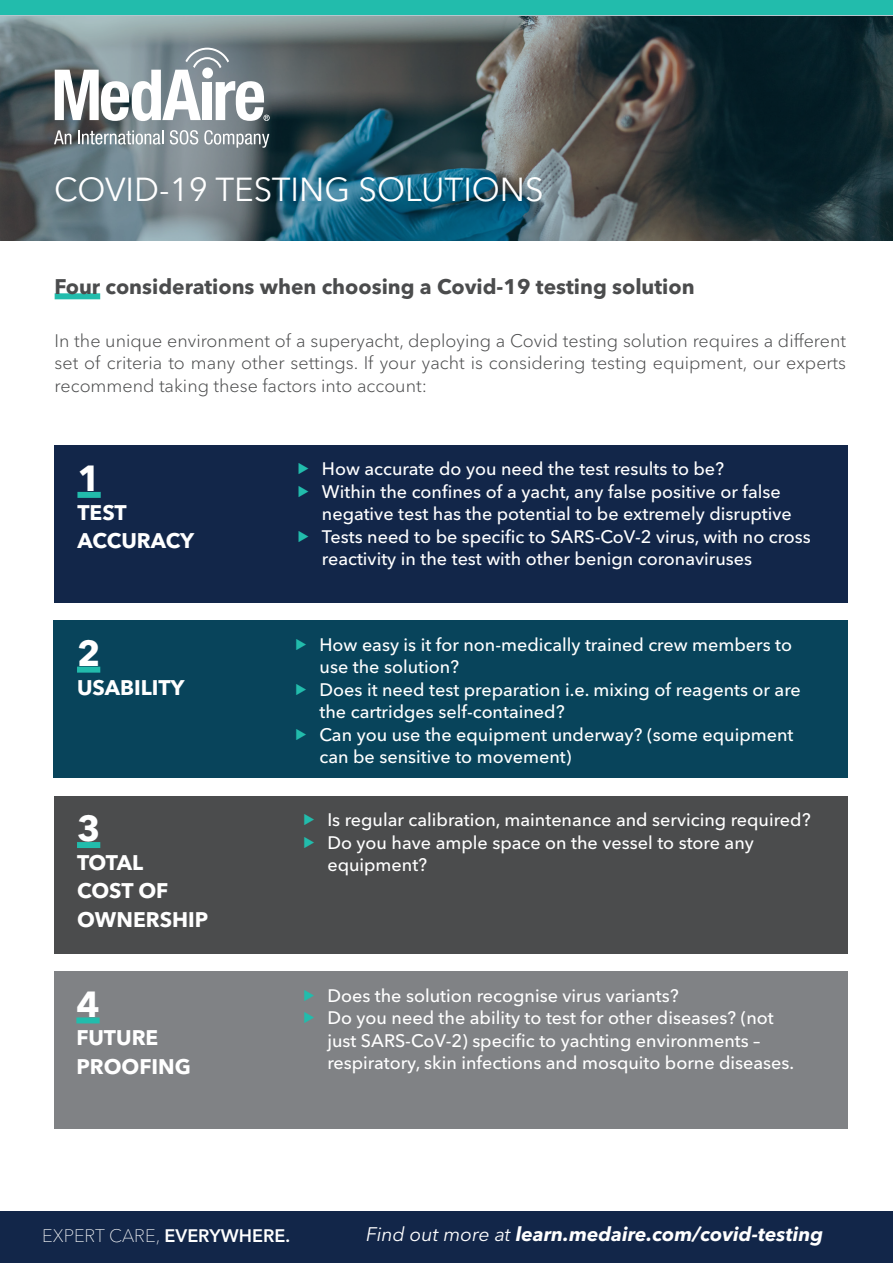
<style>
.page{position:relative;width:893px;height:1263px;background:#fff}
.page>*{position:absolute;margin:0;border:0;box-sizing:border-box;transform-origin:0 0}
.t1{font:700 36px "Avenir Next LT Pro";color:#fff}
.t2{font:33px "Avenir Next LT Pro";color:#fff}
.t3{font:700 21px/28.5px "Avenir Next LT Pro";color:#fff}
.t4{font:700 21px "Avenir Next LT Pro";color:#4b4c4d}
.t5{font:italic 700 19.5px "Avenir Next LT Pro";color:#fff}
.t6{font:500 18px/22.5px "Avenir Next LT Pro";color:#fff}
.t7{font:300 18px/22.5px "Avenir Next LT Pro";color:#4b4c4d;text-align:justify}
.t8{font:100 18px "Avenir Next LT Pro";color:#fff}
.s1{font-weight:600}
.s2{font-weight:400}
</style>
<div class="page">
<svg style="left:0;top:15px;width:893px;height:225px;background:#41555b"></svg>
<div style="left:0;top:0;width:893px;height:15px;background:#22bcac"></div>
<svg style="left:54px;top:130px;width:17px;height:14px"></svg>
<svg style="left:78px;top:130px;width:86px;height:15px"></svg>
<svg style="left:170px;top:130px;width:28px;height:15px"></svg>
<svg style="left:204px;top:130px;width:65px;height:18px"></svg>
<svg style="left:55px;top:48px;width:215px;height:73px"></svg>
<div style="left:0;top:1211px;width:893px;height:52px;background:#122649"></div>
<div style="left:55px;top:293px;width:45px;height:6px;background:#22bcac"></div>
<div style="left:55px;top:445px;width:793px;height:157px;background:#122649"></div>
<div style="left:77px;top:492px;width:24px;height:6px;background:#22bcac"></div>
<div style="left:53px;top:621px;width:795px;height:157px;background:#08445b"></div>
<div style="left:77px;top:667px;width:23px;height:6px;background:#22bcac"></div>
<div style="left:55px;top:796px;width:793px;height:157px;background:#4b4c4d"></div>
<div style="left:77px;top:842px;width:23px;height:6px;background:#22bcac"></div>
<div style="left:54px;top:971px;width:794px;height:157px;background:#808285"></div>
<div style="left:76px;top:1017px;width:24px;height:6px;background:#22bcac"></div>
<p class="t2" style="left:54px;top:170px;width:491px">COVID-19 TESTING SOLUTIONS</p>
<p class="t4" style="left:55px;top:274px;width:642px">Four considerations when choosing a Covid-19 testing solution</p>
<p class="t7" style="left:55px;top:329px;width:793px">In the unique environment of a superyacht, deploying a Covid testing solution requires a different set of criteria to many other settings. If your yacht is considering testing equipment, our experts recommend taking these factors into account:</p>
<p class="t1" style="left:77px;top:457px;width:25px">1</p>
<p class="t3" style="left:77px;top:498px;width:51px">TEST</p>
<p class="t3" style="left:77px;top:526px;width:118px">ACCURACY</p>
<p class="t1" style="left:77px;top:631px;width:25px">2</p>
<p class="t3" style="left:77px;top:673px;width:109px">USABILITY</p>
<p class="t1" style="left:77px;top:807px;width:25px">3</p>
<p class="t3" style="left:77px;top:848px;width:133px">TOTAL<br>COST OF<br>OWNERSHIP</p>
<p class="t1" style="left:76px;top:982px;width:25px">4</p>
<p class="t3" style="left:76px;top:1023px;width:83px">FUTURE</p>
<p class="t3" style="left:76px;top:1052px;width:116px">PROOFING</p>
<p class="t6" style="left:322px;top:458px;width:404px">How accurate do you need the test results to be?</p>
<p class="t6" style="left:322px;top:480px;width:471px">Within the confines of a yacht, any false positive or false negative test has the potential to be extremely disruptive</p>
<p class="t6" style="left:322px;top:525px;width:490px">Tests need to be specific to SARS-CoV-2 virus, with no cross reactivity in the test with other benign coronaviruses</p>
<p class="t6" style="left:320px;top:633px;width:474px">How easy is it for non-medically trained crew members to use the solution?</p>
<p class="t6" style="left:320px;top:678px;width:483px">Does it need test preparation i.e. mixing of reagents or are the cartridges self-contained?</p>
<p class="t6" style="left:320px;top:723px;width:475px">Can you use the equipment underway? (some equipment can be sensitive to movement)</p>
<p class="t6" style="left:327px;top:809px;width:485px">Is regular calibration, maintenance and servicing required?</p>
<p class="t6" style="left:327px;top:831px;width:428px">Do you have ample space on the vessel to store any equipment?</p>
<p class="t6" style="left:327px;top:984px;width:353px">Does the solution recognise virus variants?</p>
<p class="t6" style="left:327px;top:1006px;width:468px">Do you need the ability to test for other diseases? (not just SARS-CoV-2) specific to yachting environments – respiratory, skin infections and mosquito borne diseases.</p>
<p class="t8" style="left:42px;top:1225px;width:249px">EXPERT CARE, <span class="s1">EVERYWHERE.</span></p>
<p class="t5" style="left:366px;top:1222px;width:458px"><span class="s2">Find out more at</span> learn.medaire.com/covid-testing</p>
</div>
